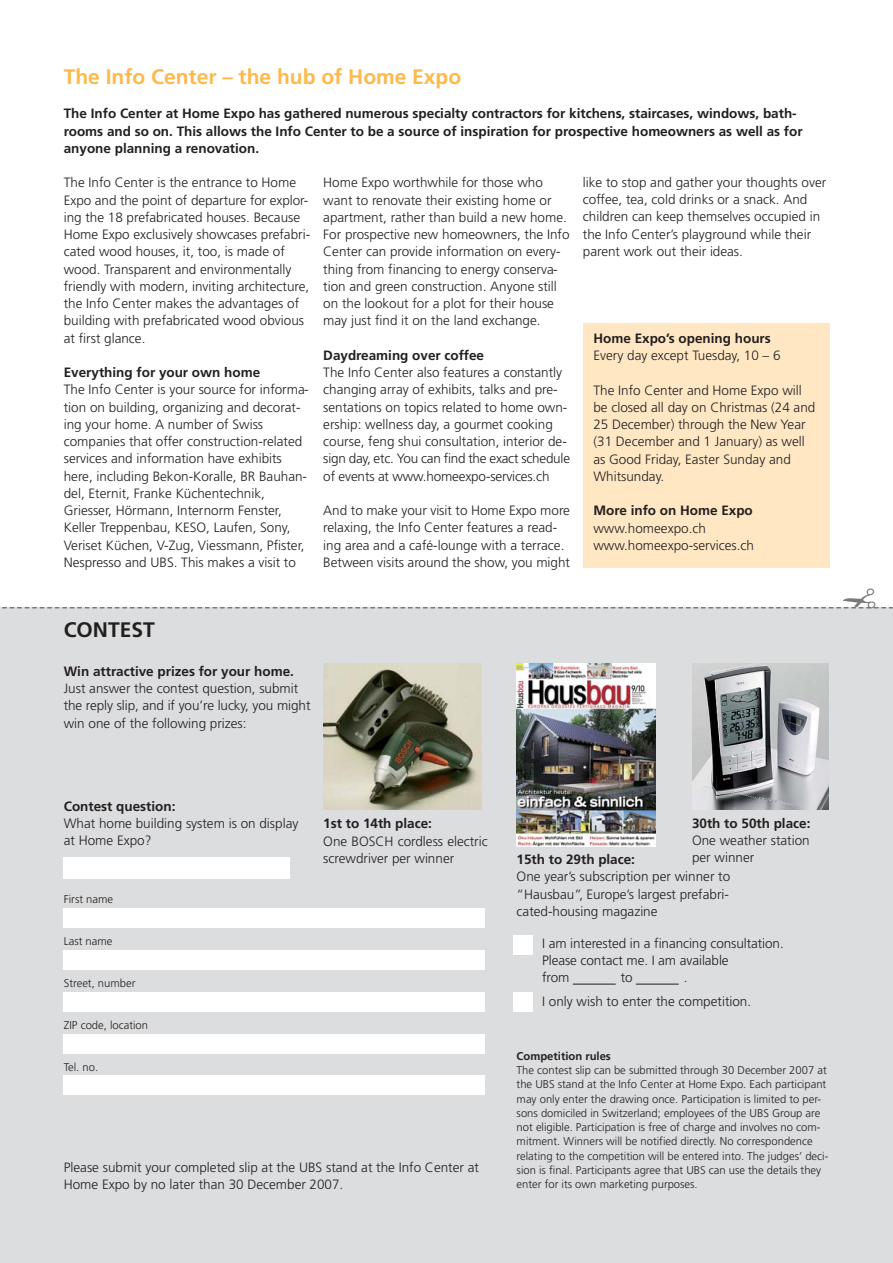
<style>
.page{position:relative;width:893px;height:1263px;background:#fff}
.page>*{position:absolute;margin:0;border:0;box-sizing:border-box;transform-origin:0 0}
.t1{font:700 21px "Frutiger";color:#fdb94c}
.t2{font:700 21px "Frutiger";color:#231f20}
.t3{font:300 13.5px/17.2px "Frutiger";color:#231f20}
.t4{font:700 13.5px/17.2px "Frutiger";color:#231f20}
.t5{font:300 11.25px/14.2px "Frutiger";color:#231f20}
.t6{font:700 11.25px "Frutiger";color:#231f20}
</style>
<div class="page">
<div style="left:0;top:607px;width:892px;height:656px;background:#dcddde"></div>
<div style="left:583px;top:323px;width:246px;height:245px;background:#ffe7c4"></div>
<img style="left:692px;top:664px;width:136px;height:146px">
<img style="left:323px;top:664px;width:158px;height:146px">
<img style="left:516px;top:664px;width:139px;height:183px">
<div style="left:64px;top:857px;width:226px;height:21px;background:#fff"></div>
<div style="left:513px;top:935px;width:20px;height:20px;background:#fff"></div>
<div style="left:513px;top:992px;width:20px;height:19px;background:#fff"></div>
<div style="left:64px;top:908px;width:421px;height:19px;background:#fff"></div>
<div style="left:64px;top:950px;width:421px;height:19px;background:#fff"></div>
<div style="left:64px;top:992px;width:421px;height:19px;background:#fff"></div>
<div style="left:64px;top:1034px;width:421px;height:19px;background:#fff"></div>
<div style="left:64px;top:1076px;width:421px;height:19px;background:#fff"></div>
<hr style="left:573px;top:984px;width:42px;height:1px;background:#231f20">
<hr style="left:636px;top:984px;width:42px;height:1px;background:#231f20">
<svg style="left:2px;top:607px;width:890px;height:2px"></svg>
<h1 class="t1" style="left:64px;top:68px;width:399px">The Info Center – the hub of Home Expo</h1>
<p class="t4" style="left:64px;top:106px;width:740px">The Info Center at Home Expo has gathered numerous specialty contractors for kitchens, staircases, windows, bath&shy;rooms and so on. This allows the Info Center to be a source of inspiration for prospective homeowners as well as for anyone planning a renovation.</p>
<p class="t3" style="left:64px;top:175px;width:248px">The Info Center is the entrance to Home Expo and the point of departure for explor&shy;ing the 18 prefabricated houses. Because Home Expo exclusively showcases prefabri&shy;cated wood houses, it, too, is made of wood. Transparent and environmentally friendly with modern, inviting architecture, the Info Center makes the advantages of building with prefabricated wood obvious at first glance.</p>
<p class="t4" style="left:64px;top:365px;width:198px">Everything for your own home</p>
<p class="t3" style="left:64px;top:382px;width:246px">The Info Center is your source for informa&shy;tion on building, organizing and decorat&shy;ing your home. A number of Swiss companies that offer construction-related services and information have exhibits here, including Bekon-Koralle, BR Bauhan&shy;del, Eternit, Franke Küchentechnik, Griesser, Hörmann, Internorm Fenster, Keller Treppenbau, KESO, Laufen, Sony, Veriset Küchen, V-Zug, Viessmann, Pfister, Nespresso and UBS. This makes a visit to</p>
<p class="t3" style="left:583px;top:175px;width:245px">like to stop and gather your thoughts over coffee, tea, cold drinks or a snack. And children can keep themselves occupied in the Info Center’s playground while their parent work out their ideas.</p>
<p class="t3" style="left:323px;top:175px;width:248px">Home Expo worthwhile for those who want to renovate their existing home or apartment, rather than build a new home.<br>For prospective new homeowners, the Info Center can provide information on every&shy;thing from financing to energy conserva&shy;tion and green construction. Anyone still on the lookout for a plot for their house may just find it on the land exchange.</p>
<p class="t4" style="left:323px;top:348px;width:162px">Daydreaming over coffee</p>
<p class="t3" style="left:323px;top:365px;width:248px">The Info Center also features a constantly changing array of exhibits, talks and pre&shy;sentations on topics related to home own&shy;ership: wellness day, a gourmet cooking course, feng shui consultation, interior de&shy;sign day, etc. You can find the exact schedule of events at www.homeexpo-services.ch</p>
<p class="t3" style="left:323px;top:503px;width:248px">And to make your visit to Home Expo more relaxing, the Info Center features a read&shy;ing area and a café-lounge with a terrace.<br>Between visits around the show, you might</p>
<p class="t4" style="left:593px;top:331px;width:179px">Home Expo’s opening hours</p>
<p class="t3" style="left:593px;top:348px;width:189px">Every day except Tuesday, 10 – 6</p>
<p class="t3" style="left:593px;top:382px;width:223px">The Info Center and Home Expo will be closed all day on Christmas (24 and<br>25 December) through the New Year (31 December and 1 January) as well as Good Friday, Easter Sunday and<br>Whitsunday.</p>
<p class="t4" style="left:593px;top:503px;width:161px">More info on Home Expo</p>
<p class="t3" style="left:593px;top:520px;width:162px">www.homeexpo.ch www.homeexpo-services.ch</p>
<h1 class="t2" style="left:64px;top:621px;width:92px">CONTEST</h1>
<p class="t4" style="left:64px;top:664px;width:231px">Win attractive prizes for your home.</p>
<p class="t3" style="left:64px;top:681px;width:248px">Just answer the contest question, submit the reply slip, and if you’re lucky, you might win one of the following prizes:</p>
<p class="t4" style="left:64px;top:799px;width:113px">Contest question:</p>
<p class="t3" style="left:64px;top:816px;width:236px">What home building system is on display at Home Expo?</p>
<p class="t5" style="left:64px;top:893px;width:51px">First name</p>
<p class="t5" style="left:64px;top:935px;width:50px">Last name</p>
<p class="t5" style="left:64px;top:977px;width:73px">Street, number</p>
<p class="t5" style="left:64px;top:1019px;width:86px">ZIP code, location</p>
<p class="t5" style="left:64px;top:1061px;width:36px">Tel. no.</p>
<p class="t4" style="left:323px;top:816px;width:110px">1st to 14th place:</p>
<p class="t3" style="left:323px;top:833px;width:166px">One BOSCH cordless electric screwdriver per winner</p>
<p class="t3" style="left:64px;top:1160px;width:416px">Please submit your completed slip at the UBS stand at the Info Center at<br>Home Expo by no later than 30 December 2007.</p>
<p class="t4" style="left:692px;top:816px;width:120px">30th to 50th place:</p>
<p class="t3" style="left:692px;top:833px;width:119px">One weather station per winner</p>
<p class="t4" style="left:516px;top:852px;width:120px">15th to 29th place:</p>
<p class="t3" style="left:516px;top:869px;width:215px;text-align:justify">One year’s subscription per winner to “Hausbau”, Europe’s largest prefabri&shy;cated-housing magazine</p>
<p class="t3" style="left:542px;top:935px;width:243px">I am interested in a financing consultation.<br>Please contact me. I am available<br>from</p>
<p class="t3" style="left:620px;top:970px;width:13px">to</p>
<p class="t3" style="left:542px;top:966px;width:210px;line-height:24px;text-indent:142px">.<br>I only wish to enter the competition.</p>
<p class="t6" style="left:516px;top:1051px;width:96px">Competition rules</p>
<p class="t5" style="left:516px;top:1064px;width:313px">The contest slip can be submitted through 30 December 2007 at the UBS stand at the Info Center at Home Expo. Each participant may only enter the drawing once. Participation is limited to per&shy;sons domiciled in Switzerland; employees of the UBS Group are not eligible. Participation is free of charge and involves no com&shy;mitment. Winners will be notified directly. No correspondence relating to the competition will be entered into. The judges’ deci&shy;sion is final. Participants agree that UBS can use the details they enter for its own marketing purposes.</p>
</div>
